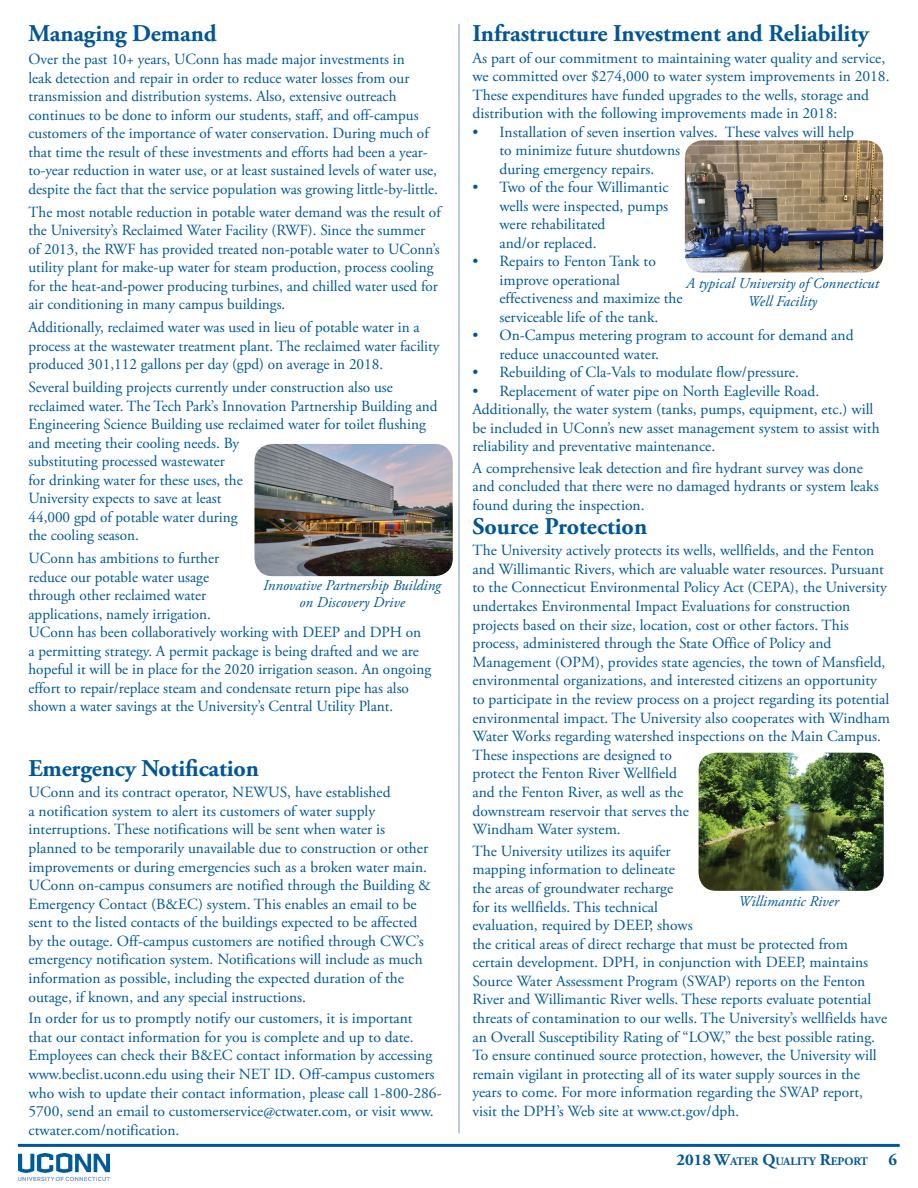
<style>
.page{position:relative;width:918px;height:1188px;background:#fff}
.page>*{position:absolute;margin:0;border:0;box-sizing:border-box;transform-origin:0 0}
.primary{font:700 24px "Adobe Garamond Pro";letter-spacing:-.005em;color:#005697}
.Text{font:700 24px "Adobe Garamond Pro";letter-spacing:-.005em;color:#005697}
._10_75{font:700 24px "Adobe Garamond Pro";color:#005697}
._10_75-2{font:15.45px/18.6px "Adobe Garamond Pro";color:#005697}
.primary-2{font:15.45px/18.5px "Adobe Garamond Pro";color:#005697}
.Text-2{font:15.45px/18.6px "Adobe Garamond Pro";color:#005697}
.primary-3{font:italic 15px/18px "Adobe Garamond Pro";color:#005697;text-align:center}
.Header_1{font:700 11.55px "Adobe Garamond Pro";color:#005697}
.s1{font-size:16.5px}
</style>
<div class="page">
<hr style="left:18px;top:1144px;width:882px;height:3px;background:#005697">
<img style="left:18px;top:1153px;width:91px;height:27px">
<img style="left:699px;top:753px;width:185px;height:138px">
<hr style="left:458px;top:24px;width:2px;height:1109px;background:#a4b7d7">
<img style="left:254px;top:444px;width:199px;height:132px">
<img style="left:685px;top:140px;width:198px;height:133px">
<p class="primary" style="left:28px;top:20px;width:190px">Managing Demand</p>
<p class="primary-2" style="left:28px;top:51px;width:411px">Over the past 10+ years, UConn has made major investments in<br>leak detection and repair in order to reduce water losses from our transmission and distribution systems. Also, extensive outreach continues to be done to inform our students, staff, and off-campus customers of the importance of water conservation. During much of that time the result of these investments and efforts had been a year&shy;to-year reduction in water use, or at least sustained levels of water use, despite the fact that the service population was growing little-by-little.</p>
<p class="primary-2" style="left:28px;top:203px;width:414px">The most notable reduction in potable water demand was the result of the University’s Reclaimed Water Facility (RWF). Since the summer of 2013, the RWF has provided treated non-potable water to UConn’s utility plant for make-up water for steam production, process cooling for the heat-and-power producing turbines, and chilled water used for air conditioning in many campus buildings.</p>
<p class="primary-2" style="left:28px;top:319px;width:413px">Additionally, reclaimed water was used in lieu of potable water in a process at the wastewater treatment plant. The reclaimed water facility produced 301,112 gallons per day (gpd) on average in 2018.</p>
<p class="primary-2" style="left:28px;top:378px;width:411px">Several building projects currently under construction also use reclaimed water. The Tech Park’s Innovation Partnership Building and Engineering Science Building use reclaimed water for toilet flushing and meeting their cooling needs. By<br>substituting processed wastewater<br>for drinking water for these uses, the<br>University expects to save at least<br>44,000 gpd of potable water during<br>the cooling season.</p>
<p class="primary-2" style="left:28px;top:549px;width:404px">UConn has ambitions to further<br>reduce our potable water usage<br>through other reclaimed water<br>applications, namely irrigation.<br>UConn has been collaboratively working with DEEP and DPH on<br>a permitting strategy. A permit package is being drafted and we are hopeful it will be in place for the 2020 irrigation season. An ongoing effort to repair/replace steam and condensate return pipe has also shown a water savings at the University’s Central Utility Plant.</p>
<p class="primary-3" style="left:263px;top:577px;width:179px">Innovative Partnership Building</p>
<p class="primary-3" style="left:299px;top:594px;width:107px">on Discovery Drive</p>
<p class="Text" style="left:28px;top:754px;width:232px">Emergency Notification</p>
<p class="Text-2" style="left:28px;top:784px;width:404px">UConn and its contract operator, NEWUS, have established<br>a notification system to alert its customers of water supply interruptions. These notifications will be sent when water is planned to be temporarily unavailable due to construction or other improvements or during emergencies such as a broken water main.<br>UConn on-campus consumers are notified through the Building &amp; Emergency Contact (B&amp;EC) system. This enables an email to be sent to the listed contacts of the buildings expected to be affected by the outage. Off-campus customers are notified through CWC’s emergency notification system. Notifications will include as much information as possible, including the expected duration of the outage, if known, and any special instructions.</p>
<p class="Text-2" style="left:28px;top:1010px;width:415px">In order for us to promptly notify our customers, it is important<br>that our contact information for you is complete and up to date.<br>Employees can check their B&amp;EC contact information by accessing www.beclist.uconn.edu using their NET ID. Off-campus customers who wish to update their contact information, please call 1-800-286- 5700, send an email to customerservice@ctwater.com, or visit www. ctwater.com/notification.</p>
<p class="primary" style="left:472px;top:20px;width:398px">Infrastructure Investment and Reliability</p>
<p class="_10_75-2" style="left:472px;top:49px;width:419px">As part of our commitment to maintaining water quality and service, we committed over $274,000 to water system improvements in 2018.<br>These expenditures have funded upgrades to the wells, storage and distribution with the following improvements made in 2018:</p>
<p class="_10_75-2" style="left:500px;top:123px;width:356px;text-indent:-27px">• Installation of seven insertion valves. These valves will help to minimize future shutdowns<br>during emergency repairs.</p>
<p class="_10_75-2" style="left:500px;top:179px;width:171px;text-indent:-27px">• Two of the four Willimantic wells were inspected, pumps were rehabilitated<br>and/or replaced.</p>
<p class="_10_75-2" style="left:500px;top:253px;width:185px;text-indent:-27px">• Repairs to Fenton Tank to improve operational effectiveness and maximize the serviceable life of the tank.</p>
<p class="_10_75-2" style="left:500px;top:327px;width:356px;text-indent:-27px">• On-Campus metering program to account for demand and reduce unaccounted water.</p>
<p class="_10_75-2" style="left:472px;top:363px;width:328px">• Rebuilding of Cla-Vals to modulate flow/pressure.</p>
<p class="_10_75-2" style="left:472px;top:382px;width:348px">• Replacement of water pipe on North Eagleville Road.</p>
<p class="primary-2" style="left:472px;top:400px;width:409px">Additionally, the water system (tanks, pumps, equipment, etc.) will be included in UConn’s new asset management system to assist with reliability and preventative maintenance.</p>
<p class="primary-2" style="left:472px;top:459px;width:408px">A comprehensive leak detection and fire hydrant survey was done and concluded that there were no damaged hydrants or system leaks found during the inspection.</p>
<p class="primary-3" style="left:686px;top:275px;width:194px">A typical University of Connecticut<br>Well Facility</p>
<p class="_10_75" style="left:472px;top:512px;width:176px">Source Protection</p>
<p class="_10_75-2" style="left:472px;top:542px;width:419px">The University actively protects its wells, wellfields, and the Fenton and Willimantic Rivers, which are valuable water resources. Pursuant to the Connecticut Environmental Policy Act (CEPA), the University undertakes Environmental Impact Evaluations for construction projects based on their size, location, cost or other factors. This process, administered through the State Office of Policy and Management (OPM), provides state agencies, the town of Mansfield, environmental organizations, and interested citizens an opportunity to participate in the review process on a project regarding its potential environmental impact. The University also cooperates with Windham Water Works regarding watershed inspections on the Main Campus.<br>These inspections are designed to<br>protect the Fenton River Wellfield<br>and the Fenton River, as well as the<br>downstream reservoir that serves the<br>Windham Water system.</p>
<p class="_10_75-2" style="left:472px;top:842px;width:416px">The University utilizes its aquifer<br>mapping information to delineate<br>the areas of groundwater recharge<br>for its wellfields. This technical<br>evaluation, required by DEEP, shows<br>the critical areas of direct recharge that must be protected from certain development. DPH, in conjunction with DEEP, maintains Source Water Assessment Program (SWAP) reports on the Fenton River and Willimantic River wells. These reports evaluate potential threats of contamination to our wells. The University’s wellfields have an Overall Susceptibility Rating of “LOW,” the best possible rating.<br>To ensure continued source protection, however, the University will remain vigilant in protecting all of its water supply sources in the years to come. For more information regarding the SWAP report, visit the DPH’s Web site at www.ct.gov/dph.</p>
<p class="primary-3" style="left:738px;top:893px;width:102px">Willimantic River</p>
<p class="Header_1" style="left:677px;top:1155px;width:222px"><span class="s1">2018</span> <span class="s1">W</span>ATER <span class="s1">Q</span>UALITY <span class="s1">R</span>EPORT <span class="s1">6</span></p>
</div>
